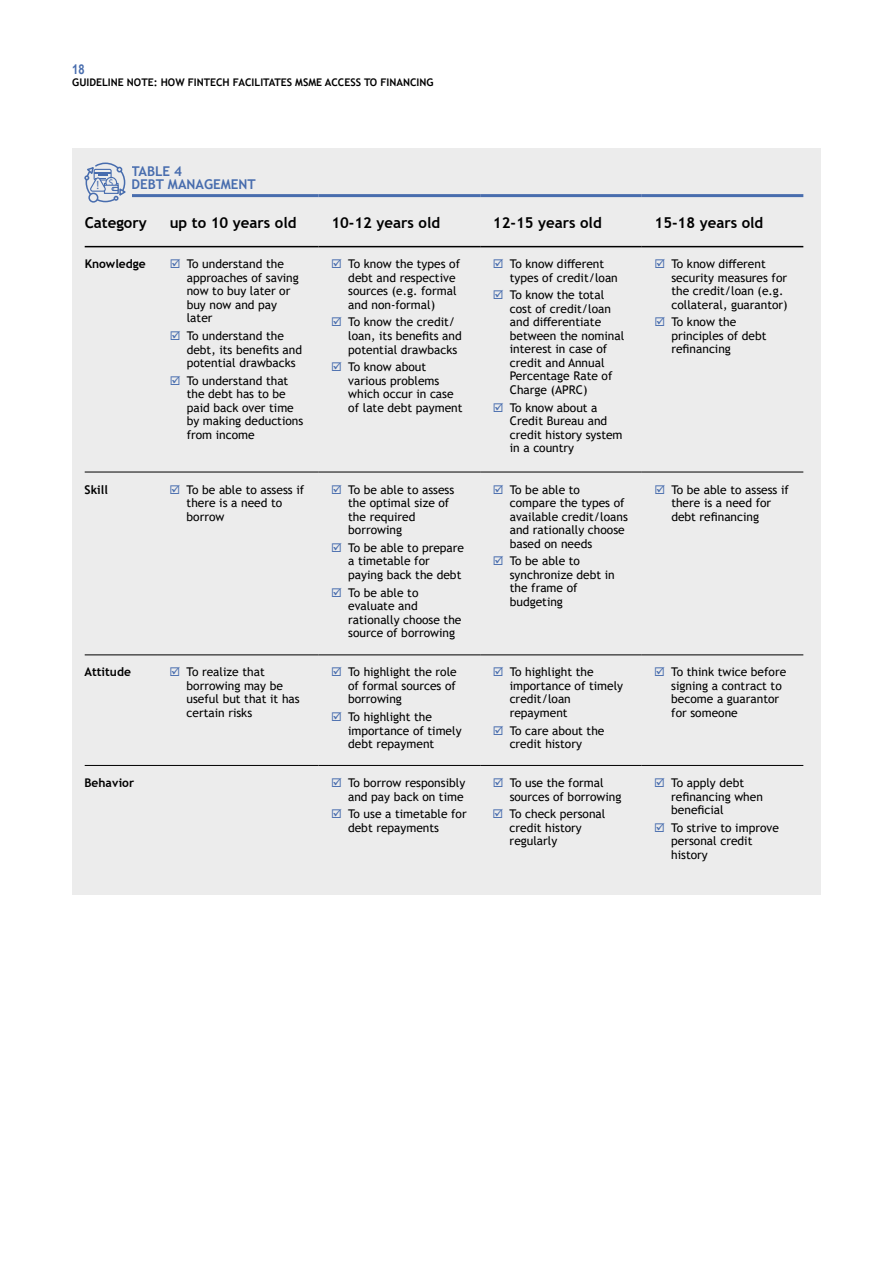
<style>
.page{position:relative;width:893px;height:1263px;background:#fff}
.page>*{position:absolute;margin:0;border:0;box-sizing:border-box;transform-origin:0 0}
.t1{font:700 15px "Trebuchet MS";color:#000}
.t2{font:700 13.5px/13.5px "Trebuchet MS";color:#486dae}
.t3{font:700 13.5px "Arial Narrow";color:#486dae}
.t4{font:12px/13.5px "Trebuchet MS";color:#000}
.t5{font:700 12px "Trebuchet MS";color:#000}
.t6{font:12px "Myriad Pro";color:#486dae}
.t7{font:700 10.5px "Trebuchet MS";color:#000}
.t8{font:10.2px "Myriad Pro";color:#486dae}
</style>
<div class="page">
<div style="left:72px;top:149px;width:749px;height:746px;background:#ececec"></div>
<svg style="left:85px;top:655px;width:72px;height:110px"></svg>
<hr style="left:157px;top:472px;width:162px;height:1px;background:#000">
<hr style="left:319px;top:472px;width:161px;height:1px;background:#000">
<hr style="left:480px;top:472px;width:162px;height:1px;background:#000">
<hr style="left:642px;top:472px;width:161px;height:1px;background:#000">
<hr style="left:85px;top:472px;width:72px;height:1px;background:#000">
<hr style="left:85px;top:246px;width:72px;height:1px;background:#000">
<hr style="left:157px;top:246px;width:162px;height:1px;background:#000">
<hr style="left:319px;top:246px;width:161px;height:1px;background:#000">
<hr style="left:480px;top:246px;width:162px;height:1px;background:#000">
<hr style="left:642px;top:246px;width:161px;height:1px;background:#000">
<hr style="left:85px;top:194px;width:72px;height:3px;background:#486dae">
<hr style="left:157px;top:194px;width:162px;height:3px;background:#486dae">
<hr style="left:319px;top:194px;width:161px;height:3px;background:#486dae">
<hr style="left:480px;top:194px;width:162px;height:3px;background:#486dae">
<hr style="left:642px;top:194px;width:161px;height:3px;background:#486dae">
<hr style="left:85px;top:654px;width:72px;height:1px;background:#000">
<hr style="left:157px;top:654px;width:162px;height:1px;background:#000">
<hr style="left:319px;top:654px;width:161px;height:1px;background:#000">
<hr style="left:480px;top:654px;width:162px;height:1px;background:#000">
<hr style="left:642px;top:654px;width:161px;height:1px;background:#000">
<hr style="left:85px;top:765px;width:72px;height:1px;background:#000">
<hr style="left:157px;top:765px;width:162px;height:1px;background:#000">
<hr style="left:319px;top:765px;width:161px;height:1px;background:#000">
<hr style="left:480px;top:765px;width:162px;height:1px;background:#000">
<hr style="left:642px;top:765px;width:161px;height:1px;background:#000">
<div style="left:84px;top:161px;width:47px;height:43px;background:#ececec"></div>
<svg style="left:84px;top:162px;width:42px;height:41px"></svg>
<p class="t3" style="left:72px;top:59px;width:14px">18</p>
<p class="t7" style="left:72px;top:75px;width:363px">GUIDELINE NOTE: HOW FINTECH FACILITATES MSME ACCESS TO FINANCING</p>
<p class="t2" style="left:131px;top:164px;width:126px">TABLE 4<br>DEBT MANAGEMENT</p>
<p class="t1" style="left:85px;top:213px;width:64px">Category</p>
<p class="t1" style="left:170px;top:213px;width:128px">up to 10 years old</p>
<p class="t1" style="left:331px;top:213px;width:110px">10-12 years old</p>
<p class="t1" style="left:493px;top:213px;width:110px">12-15 years old</p>
<p class="t1" style="left:654px;top:213px;width:110px">15-18 years old</p>
<p class="t5" style="left:85px;top:256px;width:63px">Knowledge</p>
<p class="t4" style="left:187px;top:257px;width:114px">To understand the approaches of saving now to buy later or buy now and pay later</p>
<p class="t4" style="left:187px;top:329px;width:117px">To understand the debt, its benefits and potential drawbacks</p>
<p class="t4" style="left:187px;top:374px;width:118px">To understand that the debt has to be paid back over time by making deductions from income</p>
<p class="t8" style="left:109px;top:176px;width:7px">$</p>
<p class="t6" style="left:97px;top:178px;width:4px">!</p>
<p class="t4" style="left:671px;top:257px;width:118px">To know different security measures for the credit/loan (e.g. collateral, guarantor)</p>
<p class="t4" style="left:671px;top:315px;width:97px">To know the principles of debt refinancing</p>
<p class="t4" style="left:510px;top:257px;width:109px">To know different types of credit/loan</p>
<p class="t4" style="left:510px;top:288px;width:116px">To know the total cost of credit/loan and differentiate between the nominal interest in case of credit and Annual<br>Percentage Rate of<br>Charge (APRC)</p>
<p class="t4" style="left:510px;top:401px;width:114px">To know about a<br>Credit Bureau and credit history system in a country</p>
<p class="t4" style="left:348px;top:257px;width:113px">To know the types of debt and respective sources (e.g. formal and non-formal)</p>
<p class="t4" style="left:348px;top:315px;width:115px">To know the credit/ loan, its benefits and potential drawbacks</p>
<p class="t4" style="left:348px;top:360px;width:116px">To know about various problems which occur in case of late debt payment</p>
<p class="t5" style="left:85px;top:482px;width:25px">Skill</p>
<p class="t4" style="left:187px;top:482px;width:119px">To be able to assess if there is a need to borrow</p>
<p class="t4" style="left:348px;top:482px;width:108px">To be able to assess the optimal size of the required borrowing</p>
<p class="t4" style="left:348px;top:541px;width:117px">To be able to prepare a timetable for paying back the debt</p>
<p class="t4" style="left:348px;top:585px;width:115px">To be able to evaluate and rationally choose the source of borrowing</p>
<p class="t5" style="left:85px;top:665px;width:48px">Attitude</p>
<p class="t4" style="left:187px;top:665px;width:115px">To realize that borrowing may be useful but that it has certain risks</p>
<p class="t4" style="left:348px;top:665px;width:110px;text-align:justify">To highlight the role of formal sources of borrowing</p>
<p class="t4" style="left:348px;top:710px;width:115px">To highlight the importance of timely debt repayment</p>
<p class="t5" style="left:84px;top:775px;width:51px">Behavior</p>
<p class="t4" style="left:348px;top:776px;width:119px">To borrow responsibly and pay back on time</p>
<p class="t4" style="left:348px;top:807px;width:120px">To use a timetable for debt repayments</p>
<p class="t4" style="left:510px;top:482px;width:120px">To be able to compare the types of available credit/loans and rationally choose based on needs</p>
<p class="t4" style="left:510px;top:554px;width:106px">To be able to synchronize debt in the frame of budgeting</p>
<p class="t4" style="left:510px;top:665px;width:115px">To highlight the importance of timely credit/loan repayment</p>
<p class="t4" style="left:510px;top:724px;width:96px">To care about the credit history</p>
<p class="t4" style="left:510px;top:776px;width:113px">To use the formal sources of borrowing</p>
<p class="t4" style="left:510px;top:807px;width:97px">To check personal credit history regularly</p>
<p class="t4" style="left:671px;top:482px;width:119px">To be able to assess if there is a need for debt refinancing</p>
<p class="t4" style="left:671px;top:665px;width:116px">To think twice before signing a contract to become a guarantor for someone</p>
<p class="t4" style="left:671px;top:776px;width:93px">To apply debt refinancing when beneficial</p>
<p class="t4" style="left:671px;top:821px;width:109px">To strive to improve personal credit history</p>
</div>
